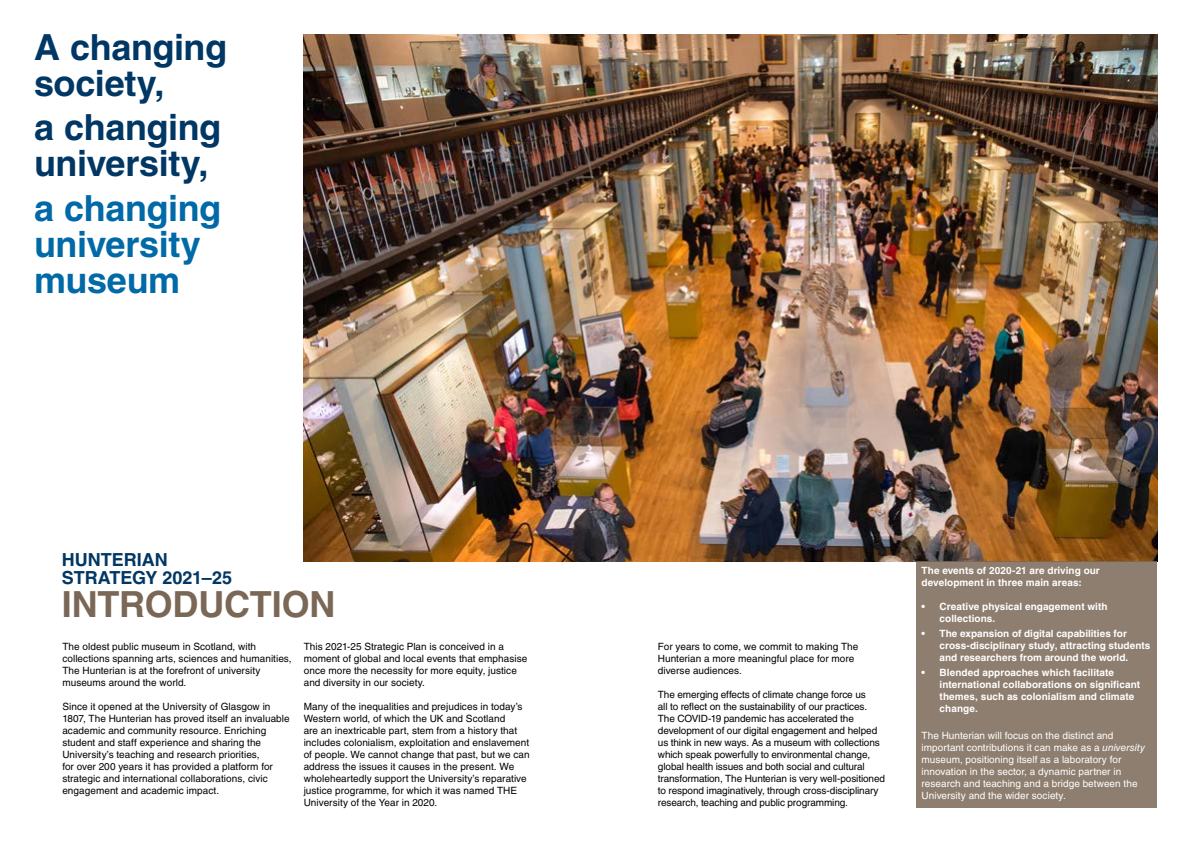
<style>
.page{position:relative;width:1191px;height:842px;background:#fff}
.page>*{position:absolute;margin:0;border:0;box-sizing:border-box;transform-origin:0 0}
.t1{font:700 36px/36px "Helvetica LT Std";letter-spacing:-.01em;color:#003764}
.t2{font:700 36px/36px "Helvetica LT Std";letter-spacing:-.01em;color:#0069a7}
.t3{font:700 36px "Helvetica LT Std";letter-spacing:-.005em;color:#7a6756}
.t4{font:700 18px/18px "Helvetica LT Std";color:#003764}
.t5{font:10px/12px "Helvetica LT Std";color:#000}
.t6{font:700 10px/12px "Helvetica LT Std";letter-spacing:.005em;color:#fff}
.t7{font:10px/12px "Helvetica LT Std";letter-spacing:.005em;color:#fff}
.s1{font-style:italic}
</style>
<div class="page">
<img style="left:304px;top:34px;width:853px;height:527px">
<div style="left:916px;top:561px;width:241px;height:247px;background:#8e7e6f"></div>
<h1 class="t1" style="left:34px;top:29px;width:195px">A changing society,</h1>
<h1 class="t1" style="left:34px;top:109px;width:189px">a changing university,</h1>
<h1 class="t2" style="left:34px;top:190px;width:189px">a changing university museum</h1>
<h2 class="t4" style="left:62px;top:550px;width:172px">HUNTERIAN<br>STRATEGY 2021–25</h2>
<h1 class="t3" style="left:62px;top:582px;width:275px">INTRODUCTION</h1>
<p class="t5" style="left:62px;top:640px;width:231px">The oldest public museum in Scotland, with collections spanning arts, sciences and humanities, The Hunterian is at the forefront of university museums around the world.</p>
<p class="t5" style="left:62px;top:700px;width:229px">Since it opened at the University of Glasgow in 1807, The Hunterian has proved itself an invaluable academic and community resource. Enriching student and staff experience and sharing the University’s teaching and research priorities,<br>for over 200 years it has provided a platform for strategic and international collaborations, civic engagement and academic impact.</p>
<p class="t5" style="left:304px;top:640px;width:225px">This 2021-25 Strategic Plan is conceived in a moment of global and local events that emphasise once more the necessity for more equity, justice and diversity in our society.</p>
<p class="t5" style="left:304px;top:700px;width:227px">Many of the inequalities and prejudices in today’s Western world, of which the UK and Scotland<br>are an inextricable part, stem from a history that includes colonialism, exploitation and enslavement of people. We cannot change that past, but we can address the issues it causes in the present. We wholeheartedly support the University’s reparative justice programme, for which it was named THE University of the Year in 2020.</p>
<p class="t5" style="left:658px;top:640px;width:202px">For years to come, we commit to making The<br>Hunterian a more meaningful place for more diverse audiences.</p>
<p class="t5" style="left:658px;top:688px;width:229px">The emerging effects of climate change force us<br>all to reflect on the sustainability of our practices.<br>The COVID-19 pandemic has accelerated the development of our digital engagement and helped us think in new ways. As a museum with collections which speak powerfully to environmental change, global health issues and both social and cultural transformation, The Hunterian is very well-positioned to respond imaginatively, through cross-disciplinary research, teaching and public programming.</p>
<p class="t6" style="left:921px;top:564px;width:180px">The events of 2020-21 are driving our development in three main areas:</p>
<p class="t6" style="left:939px;top:600px;width:170px;text-indent:-18px">• Creative physical engagement with collections.</p>
<p class="t6" style="left:939px;top:627px;width:212px;text-indent:-18px">• The expansion of digital capabilities for cross-disciplinary study, attracting students and researchers from around the world.</p>
<p class="t6" style="left:939px;top:666px;width:202px;text-indent:-18px">• Blended approaches which facilitate international collaborations on significant themes, such as colonialism and climate change.</p>
<p class="t7" style="left:921px;top:729px;width:225px">The Hunterian will focus on the distinct and important contributions it can make as a <span class="s1">university </span>museum, positioning itself as a laboratory for innovation in the sector, a dynamic partner in research and teaching and a bridge between the University and the wider society.</p>
</div>
